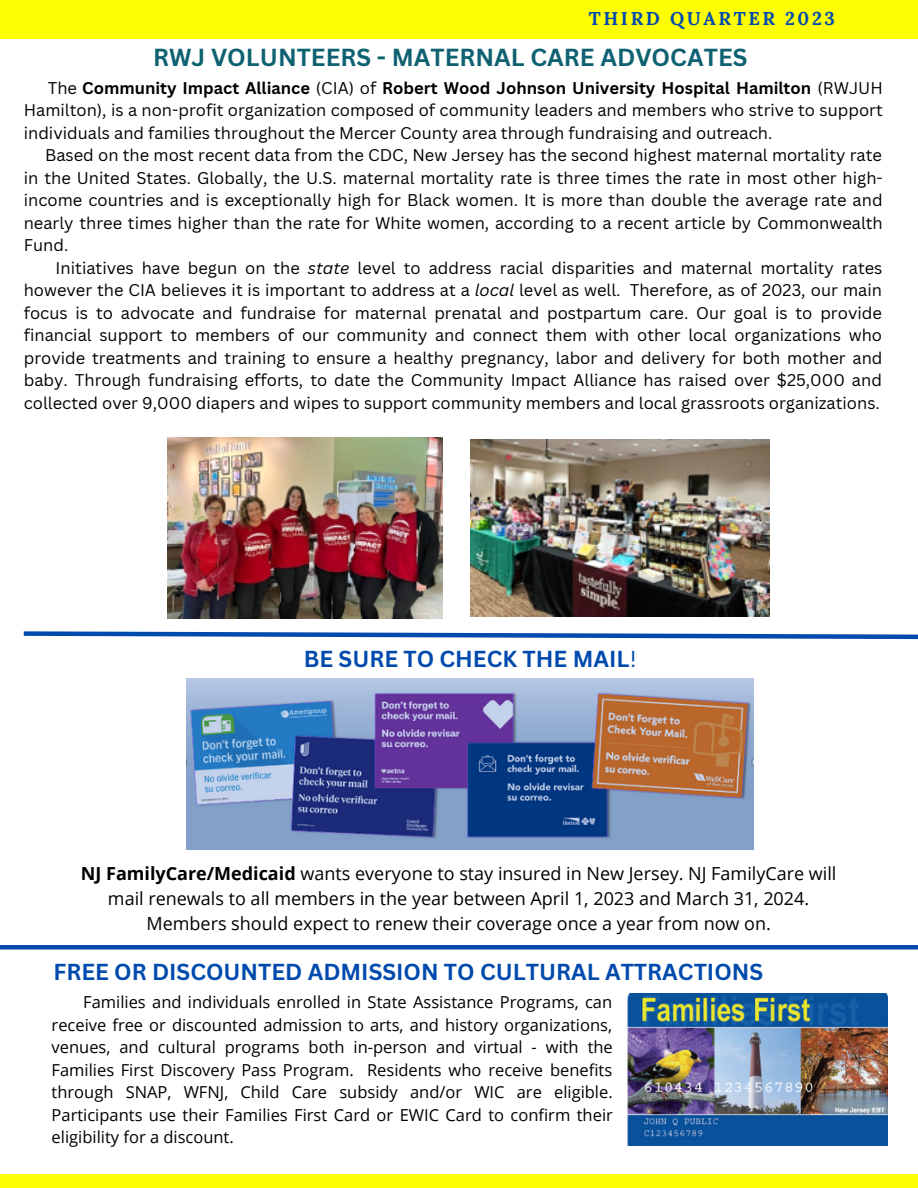
<style>
.page{position:relative;width:918px;height:1188px;background:#fff}
.page>*{position:absolute;margin:0;border:0;box-sizing:border-box;transform-origin:0 0}
.t1{font:700 24px "Canva Sans";color:#0e6171}
.t2{font:700 22.5px "Canva Sans";color:#004aad}
.t3{font:700 18.45px "Lora";letter-spacing:.14em;color:#004aad}
.t4{font:18px/24.8px "Open Sans";color:#000;text-align:center}
.t5{font:16.5px/22.5px "Canva Sans";color:#000;text-align:justify}
.t6{font:16.5px/22.5px "Open Sans";color:#000;text-align:justify}
.s1{font-weight:700}
.s2{font-style:italic}
.s3{font-weight:400}
</style>
<div class="page">
<div style="left:0;top:0;width:918px;height:38px;background:#ffff03"></div>
<img style="left:470px;top:439px;width:300px;height:178px">
<img style="left:168px;top:437px;width:274px;height:181px">
<img style="left:187px;top:679px;width:567px;height:171px">
<div style="left:0;top:1175px;width:918px;height:13px;background:#ffff03"></div>
<img style="left:627px;top:993px;width:261px;height:152px">
<div style="left:0;top:945px;width:918px;height:5px;background:#004aad"></div>
<svg style="left:23px;top:631px;width:895px;height:9px"></svg>
<p class="t3" style="left:589px;top:7px;width:248px">THIRD QUARTER 2023</p>
<p class="t1" style="left:153px;top:41px;width:596px">RWJ VOLUNTEERS - MATERNAL CARE ADVOCATES</p>
<p class="t5" style="left:24px;top:76px;width:861px;text-indent:24px">The <span class="s1">Community Impact Alliance</span> (CIA) of <span class="s1">Robert Wood Johnson University Hospital Hamilton</span> (RWJUH Hamilton), is a non-profit organization composed of community leaders and members who strive to support individuals and families throughout the Mercer County area through fundraising and outreach.</p>
<p class="t5" style="left:24px;top:144px;width:861px;text-indent:21px">Based on the most recent data from the CDC, New Jersey has the second highest maternal mortality rate in the United States. Globally, the U.S. maternal mortality rate is three times the rate in most other high&shy;income countries and is exceptionally high for Black women. It is more than double the average rate and nearly three times higher than the rate for White women, according to a recent article by Commonwealth Fund.</p>
<p class="t5" style="left:24px;top:256px;width:860px;text-indent:32px">Initiatives have begun on the <span class="s2">state</span> level to address racial disparities and maternal mortality rates however the CIA believes it is important to address at a <span class="s2">local</span> level as well. Therefore, as of 2023, our main focus is to advocate and fundraise for maternal prenatal and postpartum care. Our goal is to provide financial support to members of our community and connect them with other local organizations who provide treatments and training to ensure a healthy pregnancy, labor and delivery for both mother and baby. Through fundraising efforts, to date the Community Impact Alliance has raised over $25,000 and collected over 9,000 diapers and wipes to support community members and local grassroots organizations.</p>
<p class="t2" style="left:304px;top:643px;width:334px">BE SURE TO CHECK THE MAIL<span class="s3">!</span></p>
<p class="t4" style="left:81px;top:861px;width:757px"><span class="s1">NJ FamilyCare/Medicaid</span> wants everyone to stay insured in New Jersey. NJ FamilyCare will mail renewals to all members in the year between April 1, 2023 and March 31, 2024.<br>Members should expect to renew their coverage once a year from now on.</p>
<p class="t2" style="left:53px;top:956px;width:711px">FREE OR DISCOUNTED ADMISSION TO CULTURAL ATTRACTIONS</p>
<p class="t6" style="left:52px;top:991px;width:563px;text-indent:32px">Families and individuals enrolled in State Assistance Programs, can receive free or discounted admission to arts, and history organizations, venues, and cultural programs both in-person and virtual - with the Families First Discovery Pass Program. Residents who receive benefits through SNAP, WFNJ, Child Care subsidy and/or WIC are eligible.<br>Participants use their Families First Card or EWIC Card to confirm their eligibility for a discount.</p>
</div>
